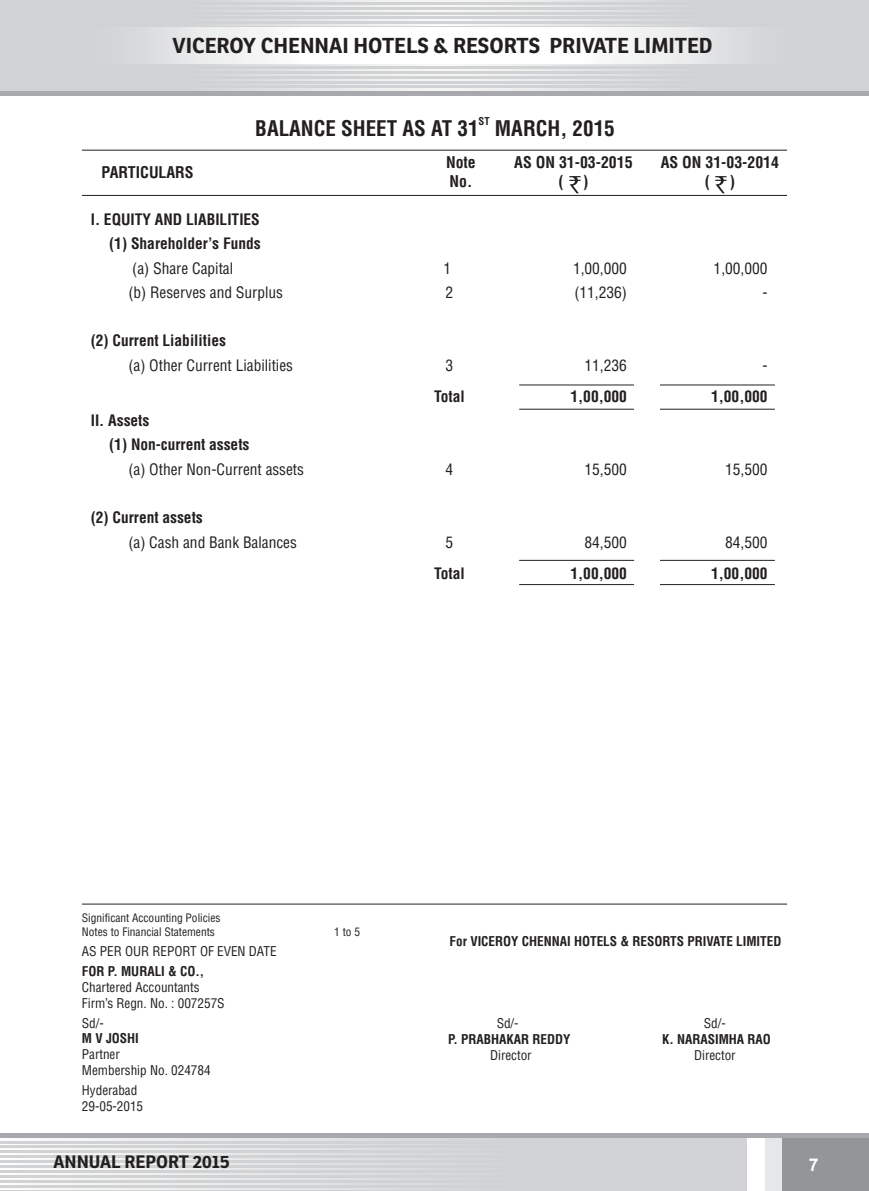
<style>
.page{position:relative;width:869px;height:1191px;background:#fff}
.page>*{position:absolute;margin:0;border:0;box-sizing:border-box;transform-origin:0 0}
.t1{font:700 21px "Ronnia Basic";color:#231f20}
.t2{font:800 21px "Switzerland Condensed";color:#231f20}
.t3{font:700 17.5px "Ronnia Basic";color:#231f20}
.t4{font:700 17.5px "Arial";color:#fff}
.t5{font:800 15.75px/18.9px "Switzerland Condensed";color:#231f20}
.t6{font:15.4px "Switzerland Condensed";color:#231f20}
.t7{font:800 15.4px/24.2px "Switzerland Condensed";color:#231f20;text-align:right}
.t8{font:13.12px/15.9px "Switzerland Condensed";color:#231f20}
.t9{font:800 13.12px "Switzerland Condensed";color:#231f20}
.t10{font:11.38px/13.8px "Switzerland Condensed";color:#231f20}
.t11{font:800 10.5px "Switzerland Condensed";color:#231f20}
</style>
<div class="page">
<svg style="left:1px;top:0;width:867px;height:91px;background:#d8d9db"></svg>
<hr style="left:0;top:2px;width:868px;height:2px;background:#d1d2d4">
<hr style="left:0;top:7px;width:868px;height:2px;background:#d1d2d4">
<hr style="left:0;top:12px;width:868px;height:2px;background:#d1d2d4">
<hr style="left:0;top:17px;width:868px;height:2px;background:#d1d2d4">
<hr style="left:0;top:22px;width:868px;height:2px;background:#d1d2d4">
<hr style="left:0;top:27px;width:868px;height:2px;background:#d1d2d4">
<hr style="left:0;top:32px;width:868px;height:2px;background:#d1d2d4">
<hr style="left:0;top:37px;width:868px;height:2px;background:#d1d2d4">
<hr style="left:0;top:41px;width:868px;height:3px;background:#d1d2d4">
<hr style="left:0;top:46px;width:868px;height:3px;background:#d1d2d4">
<hr style="left:0;top:51px;width:868px;height:2px;background:#d1d2d4">
<hr style="left:0;top:56px;width:868px;height:2px;background:#d1d2d4">
<hr style="left:0;top:61px;width:868px;height:2px;background:#d1d2d4">
<hr style="left:0;top:66px;width:868px;height:2px;background:#d1d2d4">
<hr style="left:0;top:71px;width:868px;height:2px;background:#d1d2d4">
<hr style="left:0;top:76px;width:868px;height:2px;background:#d1d2d4">
<hr style="left:0;top:81px;width:868px;height:2px;background:#d1d2d4">
<hr style="left:0;top:86px;width:868px;height:2px;background:#d1d2d4">
<hr style="left:0;top:91px;width:868px;height:4px;background:#a7a9ac">
<svg style="left:1px;top:1138px;width:746px;height:52px"></svg>
<hr style="left:0;top:1137px;width:868px;height:1px;background:#d1d2d4">
<hr style="left:0;top:1141px;width:868px;height:2px;background:#d1d2d4">
<hr style="left:0;top:1145px;width:868px;height:3px;background:#d1d2d4">
<hr style="left:0;top:1150px;width:868px;height:3px;background:#d1d2d4">
<hr style="left:0;top:1155px;width:868px;height:2px;background:#d1d2d4">
<hr style="left:0;top:1160px;width:868px;height:2px;background:#d1d2d4">
<hr style="left:0;top:1165px;width:868px;height:2px;background:#d1d2d4">
<hr style="left:0;top:1170px;width:868px;height:2px;background:#d1d2d4">
<hr style="left:0;top:1175px;width:868px;height:2px;background:#d1d2d4">
<hr style="left:0;top:1180px;width:868px;height:2px;background:#d1d2d4">
<hr style="left:0;top:1185px;width:868px;height:2px;background:#d1d2d4">
<hr style="left:0;top:1190px;width:868px;height:1px;background:#d1d2d4">
<div style="left:781px;top:1137px;width:87px;height:54px;background:#939598"></div>
<div style="left:764px;top:1137px;width:17px;height:54px;background:#e6e7e8"></div>
<div style="left:747px;top:1133px;width:17px;height:58px;background:#fff"></div>
<hr style="left:0;top:1133px;width:868px;height:4px;background:#a7a9ac">
<img style="left:32px;top:27px;width:819px;height:37px">
<hr style="left:0;top:0;width:1px;height:91px;background:#d1d2d4">
<hr style="left:82px;top:150px;width:704px;height:1px;background:#231f20">
<hr style="left:82px;top:195px;width:704px;height:1px;background:#231f20">
<svg style="left:569px;top:176px;width:11px;height:17px"></svg>
<svg style="left:715px;top:176px;width:11px;height:17px"></svg>
<hr style="left:519px;top:384px;width:114px;height:1px;background:#231f20">
<hr style="left:659px;top:384px;width:115px;height:1px;background:#231f20">
<hr style="left:519px;top:409px;width:114px;height:1px;background:#231f20">
<hr style="left:659px;top:409px;width:115px;height:1px;background:#231f20">
<hr style="left:519px;top:560px;width:114px;height:1px;background:#231f20">
<hr style="left:659px;top:560px;width:115px;height:1px;background:#231f20">
<hr style="left:519px;top:584px;width:114px;height:1px;background:#231f20">
<hr style="left:659px;top:584px;width:115px;height:1px;background:#231f20">
<hr style="left:82px;top:903px;width:704px;height:1px;background:#231f20">
<h1 class="t1" style="left:172px;top:34px;width:541px">VICEROY CHENNAI HOTELS &amp; RESORTS PRIVATE LIMITED</h1>
<p class="t11" style="left:478px;top:117px;width:13px">ST</p>
<h1 class="t2" style="left:255px;top:120px;width:361px">BALANCE SHEET AS AT 31 MARCH, 2015</h1>
<p class="t5" style="left:446px;top:154px;width:31px">Note<br>No.</p>
<p class="t5" style="left:558px;top:154px;width:76px;text-indent:-44px">AS ON 31-03-2015 (</p>
<p class="t5" style="left:102px;top:164px;width:93px">PARTICULARS</p>
<p class="t5" style="left:704px;top:154px;width:76px;text-indent:-44px">AS ON 31-03-2014 (</p>
<p class="t5" style="left:583px;top:173px;width:7px">)</p>
<p class="t5" style="left:729px;top:173px;width:7px">)</p>
<p class="t7" style="left:91px;top:209px;width:171px">I. EQUITY AND LIABILITIES (1) Shareholder's Funds</p>
<p class="t6" style="left:132px;top:262px;width:102px">(a) Share Capital</p>
<p class="t6" style="left:443px;top:262px;width:9px">1</p>
<p class="t6" style="left:572px;top:262px;width:55px">1,00,000</p>
<p class="t6" style="left:713px;top:262px;width:55px">1,00,000</p>
<p class="t6" style="left:128px;top:287px;width:156px">(b) Reserves and Surplus</p>
<p class="t6" style="left:445px;top:287px;width:9px">2</p>
<p class="t6" style="left:574px;top:287px;width:54px">(11,236)</p>
<p class="t6" style="left:762px;top:287px;width:7px">-</p>
<p class="t7" style="left:91px;top:330px;width:137px">(2) Current Liabilities</p>
<p class="t6" style="left:128px;top:359px;width:166px">(a) Other Current Liabilities</p>
<p class="t6" style="left:445px;top:359px;width:9px">3</p>
<p class="t6" style="left:584px;top:359px;width:44px">11,236</p>
<p class="t6" style="left:762px;top:359px;width:7px">-</p>
<p class="t7" style="left:434px;top:386px;width:32px">Total</p>
<p class="t7" style="left:570px;top:386px;width:58px">1,00,000</p>
<p class="t7" style="left:710px;top:386px;width:58px">1,00,000</p>
<p class="t7" style="left:109px;top:410px;width:142px;text-align:left;text-indent:-18px">II. Assets<br>(1) Non-current assets</p>
<p class="t6" style="left:128px;top:463px;width:177px">(a) Other Non-Current assets</p>
<p class="t6" style="left:445px;top:463px;width:9px">4</p>
<p class="t6" style="left:584px;top:463px;width:44px">15,500</p>
<p class="t6" style="left:724px;top:463px;width:44px">15,500</p>
<p class="t7" style="left:91px;top:507px;width:113px">(2) Current assets</p>
<p class="t6" style="left:128px;top:536px;width:170px">(a) Cash and Bank Balances</p>
<p class="t6" style="left:445px;top:536px;width:9px">5</p>
<p class="t6" style="left:584px;top:536px;width:44px">84,500</p>
<p class="t6" style="left:724px;top:536px;width:44px">84,500</p>
<p class="t7" style="left:434px;top:562px;width:32px">Total</p>
<p class="t7" style="left:570px;top:562px;width:58px">1,00,000</p>
<p class="t7" style="left:710px;top:562px;width:58px">1,00,000</p>
<p class="t10" style="left:82px;top:912px;width:140px">Significant Accounting Policies<br>Notes to Financial Statements</p>
<p class="t8" style="left:82px;top:944px;width:196px">AS PER OUR REPORT OF EVEN DATE</p>
<p class="t9" style="left:82px;top:966px;width:124px">FOR P. MURALI &amp; CO.,</p>
<p class="t8" style="left:82px;top:980px;width:144px">Chartered Accountants<br>Firm’s Regn. No. : 007257S</p>
<p class="t8" style="left:82px;top:1016px;width:23px">Sd/-</p>
<p class="t9" style="left:82px;top:1033px;width:58px">M V JOSHI</p>
<p class="t8" style="left:82px;top:1047px;width:130px">Partner<br>Membership No. 024784</p>
<p class="t8" style="left:82px;top:1083px;width:63px">Hyderabad<br>29-05-2015</p>
<p class="t3" style="left:53px;top:1151px;width:178px">ANNUAL REPORT 2015</p>
<p class="t10" style="left:334px;top:926px;width:27px">1 to 5</p>
<p class="t9" style="left:449px;top:935px;width:333px">For VICEROY CHENNAI HOTELS &amp; RESORTS PRIVATE LIMITED</p>
<p class="t8" style="left:496px;top:1016px;width:23px">Sd/-</p>
<p class="t9" style="left:448px;top:1033px;width:124px">P. PRABHAKAR REDDY</p>
<p class="t8" style="left:490px;top:1048px;width:43px">Director</p>
<p class="t8" style="left:703px;top:1016px;width:23px">Sd/-</p>
<p class="t9" style="left:661px;top:1033px;width:110px">K. NARASIMHA RAO</p>
<p class="t8" style="left:693px;top:1048px;width:43px">Director</p>
<p class="t4" style="left:808px;top:1154px;width:11px">7</p>
</div>
